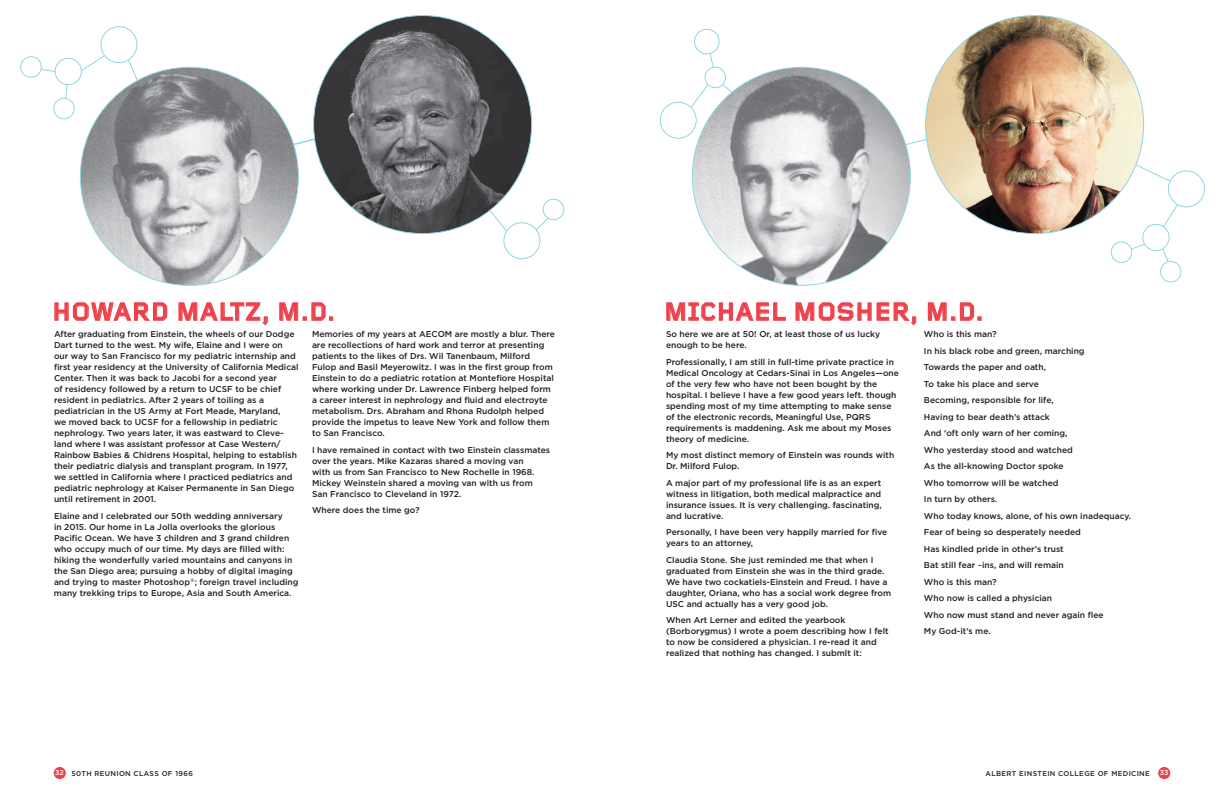
<style>
.page{position:relative;width:1224px;height:792px;background:#fff}
.page>*{position:absolute;margin:0;border:0;box-sizing:border-box;transform-origin:0 0}
.t1{font:700 26px "Foundry Gridnik";letter-spacing:.01em;color:#ef414b}
.t2{font:500 8.5px/11px "Gotham";color:#231f20}
.t3{font:500 7px "Gotham";letter-spacing:.05em;color:#231f20}
.t4{font:500 7px "Gotham";color:#fff}
.s1{color:#fff}
</style>
<div class="page">
<div style="left:660px;top:102px;width:37px;height:37px;border:1px solid #92d6e2;border-radius:50%"></div>
<div style="left:705px;top:67px;width:21px;height:21px;border:1px solid #92d6e2;border-radius:50%"></div>
<svg style="left:690px;top:84px;width:18px;height:24px"></svg>
<svg style="left:722px;top:84px;width:10px;height:9px"></svg>
<svg style="left:694px;top:28px;width:26px;height:40px"></svg>
<svg style="left:489px;top:211px;width:18px;height:21px"></svg>
<div style="left:504px;top:222px;width:36px;height:37px;border:1px solid #92d6e2;border-radius:50%"></div>
<div style="left:543px;top:199px;width:21px;height:21px;border:1px solid #92d6e2;border-radius:50%"></div>
<svg style="left:536px;top:218px;width:13px;height:13px"></svg>
<svg style="left:20px;top:26px;width:120px;height:94px"></svg>
<svg style="left:1111px;top:165px;width:94px;height:118px"></svg>
<div style="left:1158px;top:767px;width:12px;height:12px;background:#ef414b;border-radius:50%"></div>
<div style="left:54px;top:767px;width:12px;height:12px;background:#ef414b;border-radius:50%"></div>
<svg style="left:905px;top:139px;width:22px;height:6px"></svg>
<img style="left:692px;top:67px;width:218px;height:218px;border-radius:50%">
<img style="left:926px;top:16px;width:218px;height:218px;border-radius:50%">
<svg style="left:293px;top:138px;width:22px;height:7px"></svg>
<img style="left:80px;top:67px;width:218px;height:218px;border-radius:50%">
<img style="left:314px;top:16px;width:218px;height:218px;border-radius:50%">
<svg style="left:54px;top:302px;width:113px;height:19px"></svg>
<svg style="left:178px;top:302px;width:90px;height:24px"></svg>
<svg style="left:279px;top:302px;width:54px;height:19px"></svg>
<svg style="left:666px;top:302px;width:120px;height:19px"></svg>
<svg style="left:795px;top:302px;width:121px;height:24px"></svg>
<svg style="left:928px;top:302px;width:54px;height:19px"></svg>
<h1 class="t1" style="left:52px;top:303px;width:285px">HOWARD MALTZ, M.D.</h1>
<h1 class="t1" style="left:664px;top:303px;width:321px">MICHAEL MOSHER, M.D.</h1>
<p class="t2" style="left:54px;top:329px;width:246px">After graduating from Einstein, the wheels of our Dodge Dart turned to the west. My wife, Elaine and I were on our way to San Francisco for my pediatric internship and first year residency at the University of California Medical Center. Then it was back to Jacobi for a second year<br>of residency followed by a return to UCSF to be chief resident in pediatrics. After 2 years of toiling as a pediatrician in the US Army at Fort Meade, Maryland,<br>we moved back to UCSF for a fellowship in pediatric nephrology. Two years later, it was eastward to Cleve&shy;land where I was assistant professor at Case Western/ Rainbow Babies &amp; Chidrens Hospital, helping to establish their pediatric dialysis and transplant program. In 1977, we settled in California where I practiced pediatrics and pediatric nephrology at Kaiser Permanente in San Diego until retirement in 2001.</p>
<p class="t2" style="left:54px;top:511px;width:246px">Elaine and I celebrated our 50th wedding anniversary<br>in 2015. Our home in La Jolla overlooks the glorious Pacific Ocean. We have 3 children and 3 grand children who occupy much of our time. My days are filled with: hiking the wonderfully varied mountains and canyons in the San Diego area; pursuing a hobby of digital imaging and trying to master Photoshop<sup>®</sup>; foreign travel including many trekking trips to Europe, Asia and South America.</p>
<p class="t2" style="left:312px;top:329px;width:245px">Memories of my years at AECOM are mostly a blur. There are recollections of hard work and terror at presenting patients to the likes of Drs. Wil Tanenbaum, Milford Fulop and Basil Meyerowitz. I was in the first group from Einstein to do a pediatric rotation at Montefiore Hospital where working under Dr. Lawrence Finberg helped form a career interest in nephrology and fluid and electroyte metabolism. Drs. Abraham and Rhona Rudolph helped provide the impetus to leave New York and follow them to San Francisco.</p>
<p class="t2" style="left:312px;top:445px;width:240px">I have remained in contact with two Einstein classmates over the years. Mike Kazaras shared a moving van<br>with us from San Francisco to New Rochelle in 1968.<br>Mickey Weinstein shared a moving van with us from San Francisco to Cleveland in 1972.</p>
<p class="t2" style="left:312px;top:505px;width:109px">Where does the time go?</p>
<p class="t2" style="left:666px;top:329px;width:216px">So here we are at 50! Or, at least those of us lucky enough to be here.</p>
<p class="t2" style="left:666px;top:357px;width:234px">Professionally, I am still in full-time private practice in Medical Oncology at Cedars-Sinai in Los Angeles—one of the very few who have not been bought by the hospital. I believe I have a few good years left. though spending most of my time attempting to make sense of the electronic records, Meaningful Use, PQRS requirements is maddening. Ask me about my Moses theory of medicine.</p>
<p class="t2" style="left:666px;top:450px;width:230px">My most distinct memory of Einstein was rounds with<br>Dr. Milford Fulop.</p>
<p class="t2" style="left:666px;top:478px;width:217px;text-align:justify">A major part of my professional life is as an expert witness in litigation, both medical malpractice and insurance issues. It is very challenging. fascinating, and lucrative.</p>
<p class="t2" style="left:666px;top:527px;width:223px">Personally, I have been very happily married for five years to an attorney,</p>
<p class="t2" style="left:666px;top:555px;width:227px">Claudia Stone. She just reminded me that when I graduated from Einstein she was in the third grade.<br>We have two cockatiels-Einstein and Freud. I have a daughter, Oriana, who has a social work degree from USC and actually has a very good job.</p>
<p class="t2" style="left:666px;top:615px;width:224px">When Art Lerner and edited the yearbook (Borborygmus) I wrote a poem describing how I felt to now be considered a physician. I re-read it and realized that nothing has changed. I submlt it:</p>
<p class="t2" style="left:924px;top:326px;width:209px;line-height:16.5px">Who is this man?<br>In his black robe and green, marching<br>Towards the paper and oath,<br>To take his place and serve<br>Becoming, responsible for life,<br>Having to bear death’s attack<br>And ‘oft only warn of her coming,<br>Who yesterday stood and watched<br>As the all-knowing Doctor spoke<br>Who tomorrow will be watched<br>In turn by others.<br>Who today knows, alone, of his own inadequacy.<br>Fear of being so desperately needed<br>Has kindled pride in other’s trust<br>Bat still fear ~ins, and will remain<br>Who is this man?<br>Who now is called a physician<br>Who now must stand and never again flee<br>My God-it’s me.</p>
<p class="t3" style="left:55px;top:771px;width:139px"><span class="s1">32</span> 50TH REUNION CLASS OF 1966</p>
<p class="t3" style="left:986px;top:771px;width:166px">ALBERT EINSTEIN COLLEGE OF MEDICINE</p>
<p class="t4" style="left:1160px;top:770px;width:10px">33</p>
</div>
